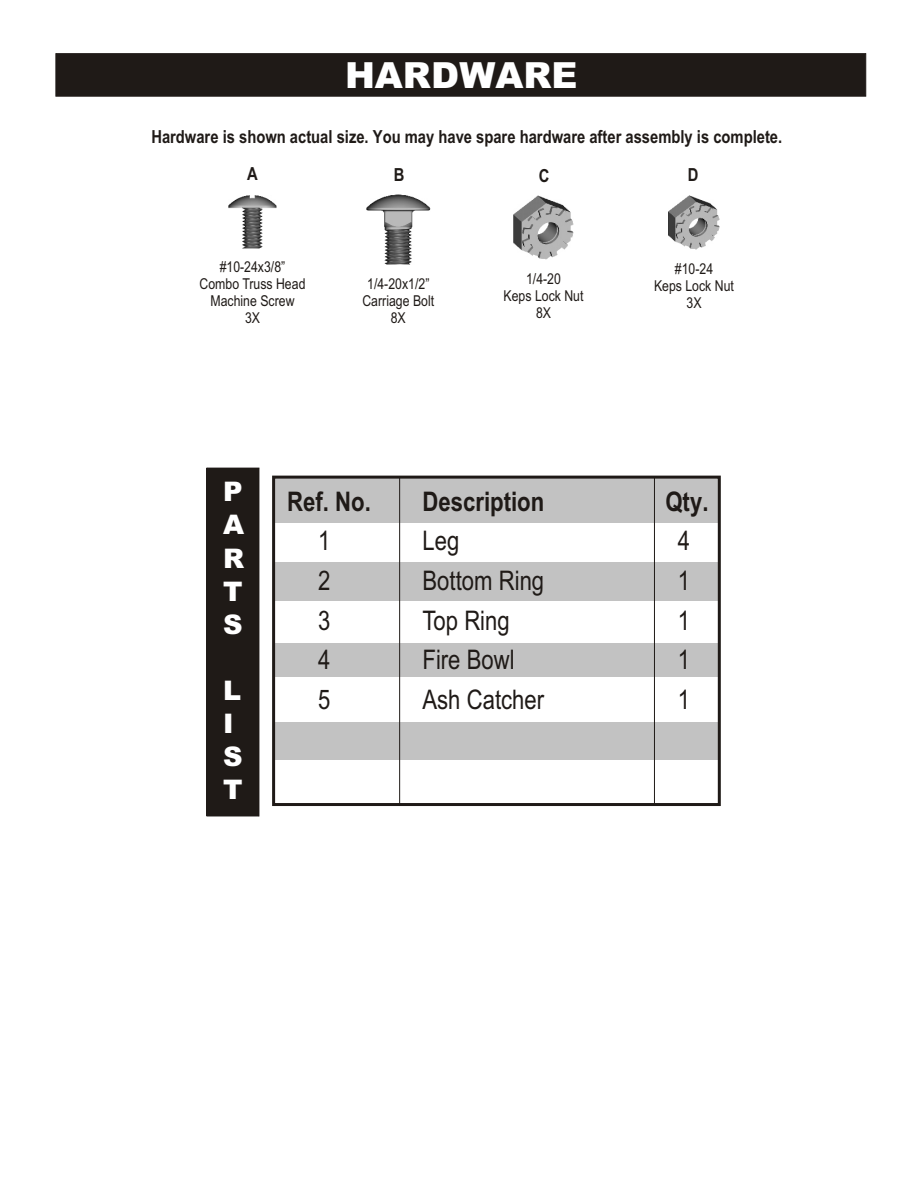
<style>
.page{position:relative;width:918px;height:1188px;background:#fff}
.page>*{position:absolute;margin:0;border:0;box-sizing:border-box;transform-origin:0 0}
.t1{font:900 36px "Arial";color:#fff}
.t2{font:27px "Arial Narrow";color:#1f1a17}
.t3{font:700 27px "Arial Narrow";color:#1f1a17}
.t4{font:900 27px/33.2px "Arial";color:#fff;text-align:justify}
.t5{font:700 18px "Arial Narrow";color:#1f1a17}
.t6{font:15px/17px "Arial Narrow";color:#1f1a17;text-align:center}
</style>
<div class="page">
<div style="left:274px;top:563px;width:445px;height:38px;background:#c2c2c2"></div>
<div style="left:274px;top:643px;width:445px;height:33px;background:#c2c2c2"></div>
<div style="left:273px;top:722px;width:445px;height:37px;background:#c2c2c2"></div>
<div style="left:273px;top:477px;width:445px;height:46px;background:#c2c2c2"></div>
<div style="left:272px;top:476px;width:449px;height:330px;border:3px solid #1f1a17"></div>
<hr style="left:399px;top:477px;width:1px;height:328px;background:#1f1a17">
<hr style="left:654px;top:477px;width:1px;height:328px;background:#1f1a17">
<div style="left:55px;top:53px;width:811px;height:44px;background:#1f1a17;border:1px solid #1f1a17"></div>
<img style="left:669px;top:196px;width:50px;height:54px">
<img style="left:514px;top:196px;width:59px;height:64px">
<img style="left:366px;top:195px;width:64px;height:70px">
<img style="left:228px;top:195px;width:49px;height:54px">
<div style="left:206px;top:468px;width:54px;height:349px;background:#1f1a17"></div>
<h1 class="t1" style="left:345px;top:62px;width:234px">HARDWARE</h1>
<p class="t5" style="left:151px;top:130px;width:632px">Hardware is shown actual size. You may have spare hardware after assembly is complete.</p>
<p class="t5" style="left:247px;top:167px;width:12px">A</p>
<p class="t5" style="left:394px;top:168px;width:12px">B</p>
<p class="t5" style="left:539px;top:169px;width:12px">C</p>
<p class="t5" style="left:688px;top:168px;width:12px">D</p>
<p class="t6" style="left:200px;top:260px;width:107px">#10-24x3/8”<br>Combo Truss Head<br>Machine Screw<br>3X</p>
<p class="t6" style="left:362px;top:276px;width:73px">1/4-20x1/2”<br>Carriage Bolt<br>8X</p>
<p class="t6" style="left:504px;top:272px;width:81px">1/4-20<br>Keps Lock Nut<br>8X</p>
<p class="t6" style="left:654px;top:262px;width:81px">#10-24<br>Keps Lock Nut<br>3X</p>
<h2 class="t4" style="left:223px;top:478px;width:23px">P A R T S</h2>
<h2 class="t4" style="left:223px;top:677px;width:21px;text-align:left">L<br>I<br>S<br>T</h2>
<h2 class="t3" style="left:287px;top:491px;width:85px">Ref. No.</h2>
<h2 class="t3" style="left:422px;top:491px;width:123px">Description</h2>
<h2 class="t3" style="left:665px;top:491px;width:45px">Qty.</h2>
<h2 class="t2" style="left:318px;top:531px;width:14px">1</h2>
<h2 class="t2" style="left:422px;top:531px;width:38px">Leg</h2>
<h2 class="t2" style="left:678px;top:531px;width:14px">4</h2>
<h2 class="t2" style="left:318px;top:570px;width:14px">2</h2>
<h2 class="t2" style="left:422px;top:570px;width:123px">Bottom Ring</h2>
<h2 class="t2" style="left:678px;top:570px;width:14px">1</h2>
<h2 class="t2" style="left:318px;top:610px;width:14px">3</h2>
<h2 class="t2" style="left:422px;top:610px;width:89px">Top Ring</h2>
<h2 class="t2" style="left:678px;top:610px;width:14px">1</h2>
<h2 class="t2" style="left:318px;top:650px;width:14px">4</h2>
<h2 class="t2" style="left:422px;top:650px;width:94px">Fire Bowl</h2>
<h2 class="t2" style="left:678px;top:650px;width:14px">1</h2>
<h2 class="t2" style="left:318px;top:690px;width:14px">5</h2>
<h2 class="t2" style="left:422px;top:690px;width:123px">Ash Catcher</h2>
<h2 class="t2" style="left:678px;top:690px;width:14px">1</h2>
</div>
